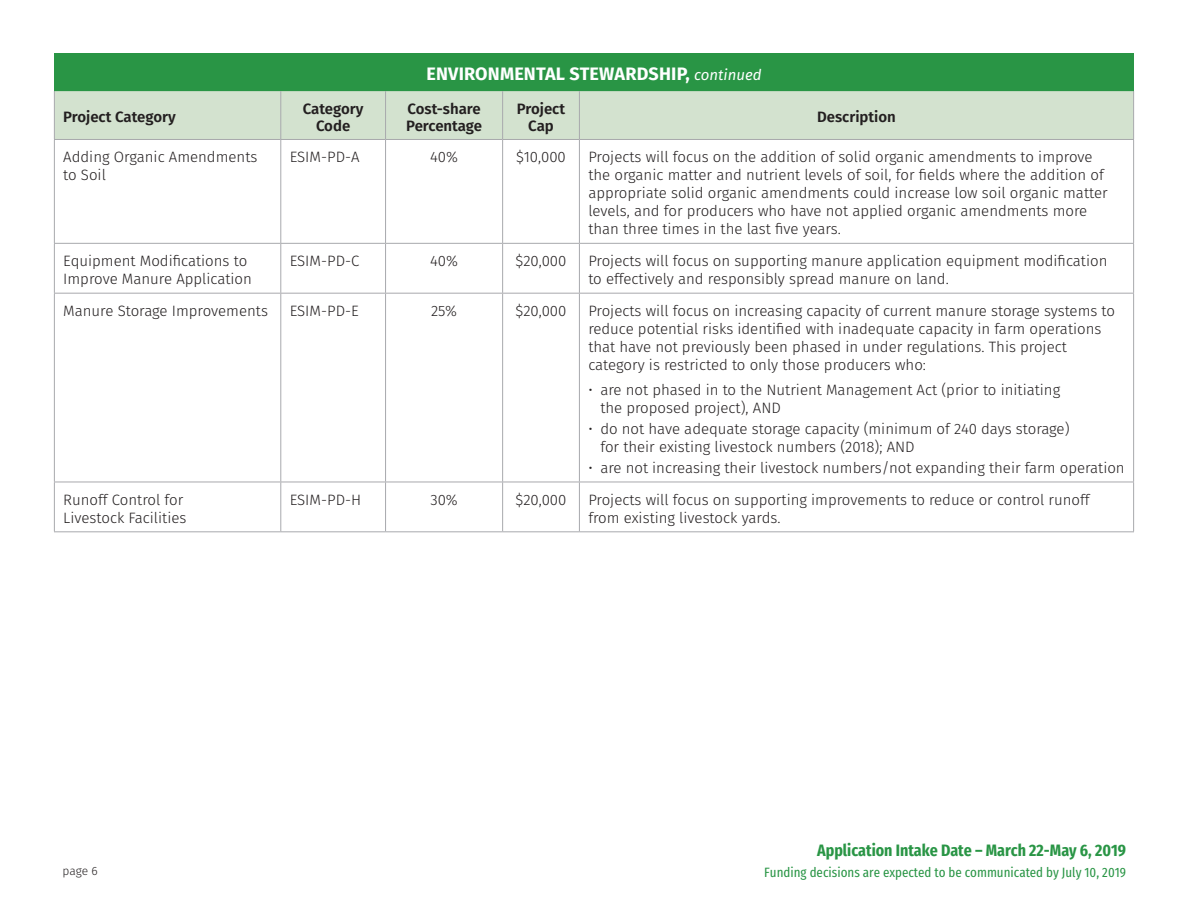
<style>
.page{position:relative;width:1188px;height:918px;background:#fff}
.page>*{position:absolute;margin:0;border:0;box-sizing:border-box;transform-origin:0 0}
.t1{font:700 18px "Fira Sans";letter-spacing:.01em;color:#fff}
.t2{font:700 16.5px "Fira Sans Condensed";color:#299545}
.t3{font:300 15px/18px "Fira Sans";color:#231f20}
.t4{font:600 15px/16.5px "Fira Sans";color:#231f20;text-align:center}
.t5{font:13.5px "Fira Sans Condensed";color:#299545}
.t6{font:300 12px "Fira Sans";color:#231f20}
.s1{font-weight:400;font-style:italic;font-size:15px}
</style>
<div class="page">
<div style="left:54px;top:53px;width:1080px;height:38px;background:#299545"></div>
<div style="left:55px;top:91px;width:1078px;height:48px;background:#d3e2cf"></div>
<hr style="left:54px;top:91px;width:1px;height:48px;background:#a8a9ad">
<hr style="left:280px;top:91px;width:1px;height:48px;background:#a8a9ad">
<hr style="left:385px;top:91px;width:1px;height:48px;background:#a8a9ad">
<hr style="left:502px;top:91px;width:1px;height:48px;background:#a8a9ad">
<hr style="left:579px;top:91px;width:1px;height:48px;background:#a8a9ad">
<hr style="left:1133px;top:91px;width:1px;height:48px;background:#a8a9ad">
<hr style="left:54px;top:139px;width:227px;height:1px;background:#a8a9ad">
<hr style="left:54px;top:140px;width:1px;height:103px;background:#a8a9ad">
<hr style="left:281px;top:139px;width:105px;height:1px;background:#a8a9ad">
<hr style="left:280px;top:140px;width:1px;height:103px;background:#a8a9ad">
<hr style="left:386px;top:139px;width:117px;height:1px;background:#a8a9ad">
<hr style="left:385px;top:140px;width:1px;height:103px;background:#a8a9ad">
<hr style="left:503px;top:139px;width:76px;height:1px;background:#a8a9ad">
<hr style="left:502px;top:140px;width:1px;height:103px;background:#a8a9ad">
<hr style="left:579px;top:139px;width:555px;height:1px;background:#a8a9ad">
<hr style="left:579px;top:140px;width:1px;height:103px;background:#a8a9ad">
<hr style="left:1133px;top:140px;width:1px;height:103px;background:#a8a9ad">
<hr style="left:54px;top:243px;width:227px;height:1px;background:#a8a9ad">
<hr style="left:54px;top:244px;width:1px;height:49px;background:#a8a9ad">
<hr style="left:281px;top:243px;width:105px;height:1px;background:#a8a9ad">
<hr style="left:280px;top:244px;width:1px;height:49px;background:#a8a9ad">
<hr style="left:386px;top:243px;width:117px;height:1px;background:#a8a9ad">
<hr style="left:385px;top:244px;width:1px;height:49px;background:#a8a9ad">
<hr style="left:503px;top:243px;width:76px;height:1px;background:#a8a9ad">
<hr style="left:502px;top:244px;width:1px;height:49px;background:#a8a9ad">
<hr style="left:579px;top:243px;width:555px;height:1px;background:#a8a9ad">
<hr style="left:579px;top:244px;width:1px;height:49px;background:#a8a9ad">
<hr style="left:1133px;top:244px;width:1px;height:49px;background:#a8a9ad">
<hr style="left:54px;top:293px;width:227px;height:1px;background:#a8a9ad">
<hr style="left:54px;top:294px;width:1px;height:188px;background:#a8a9ad">
<hr style="left:281px;top:293px;width:105px;height:1px;background:#a8a9ad">
<hr style="left:280px;top:294px;width:1px;height:188px;background:#a8a9ad">
<hr style="left:386px;top:293px;width:117px;height:1px;background:#a8a9ad">
<hr style="left:385px;top:294px;width:1px;height:188px;background:#a8a9ad">
<hr style="left:503px;top:293px;width:76px;height:1px;background:#a8a9ad">
<hr style="left:502px;top:294px;width:1px;height:188px;background:#a8a9ad">
<hr style="left:579px;top:293px;width:555px;height:1px;background:#a8a9ad">
<hr style="left:579px;top:294px;width:1px;height:188px;background:#a8a9ad">
<hr style="left:1133px;top:294px;width:1px;height:188px;background:#a8a9ad">
<hr style="left:54px;top:482px;width:227px;height:1px;background:#a8a9ad">
<hr style="left:54px;top:482px;width:1px;height:49px;background:#a8a9ad">
<hr style="left:281px;top:482px;width:105px;height:1px;background:#a8a9ad">
<hr style="left:280px;top:482px;width:1px;height:49px;background:#a8a9ad">
<hr style="left:386px;top:482px;width:117px;height:1px;background:#a8a9ad">
<hr style="left:385px;top:482px;width:1px;height:49px;background:#a8a9ad">
<hr style="left:503px;top:482px;width:76px;height:1px;background:#a8a9ad">
<hr style="left:502px;top:482px;width:1px;height:49px;background:#a8a9ad">
<hr style="left:579px;top:482px;width:555px;height:1px;background:#a8a9ad">
<hr style="left:579px;top:482px;width:1px;height:49px;background:#a8a9ad">
<hr style="left:1133px;top:482px;width:1px;height:49px;background:#a8a9ad">
<hr style="left:54px;top:531px;width:227px;height:1px;background:#a8a9ad">
<hr style="left:281px;top:531px;width:105px;height:1px;background:#a8a9ad">
<hr style="left:386px;top:531px;width:117px;height:1px;background:#a8a9ad">
<hr style="left:503px;top:531px;width:76px;height:1px;background:#a8a9ad">
<hr style="left:579px;top:531px;width:555px;height:1px;background:#a8a9ad">
<p class="t1" style="left:427px;top:58px;width:336px">ENVIRONMENTAL STEWARDSHIP, <span class="s1">continued</span></p>
<p class="t4" style="left:63px;top:108px;width:114px">Project Category</p>
<p class="t4" style="left:303px;top:100px;width:62px">Category<br>Code</p>
<p class="t4" style="left:406px;top:100px;width:77px;text-align:left">Cost-share<br>Percentage</p>
<p class="t4" style="left:517px;top:100px;width:50px">Project<br>Cap</p>
<p class="t4" style="left:817px;top:108px;width:80px">Description</p>
<p class="t3" style="left:63px;top:148px;width:196px">Adding Organic Amendments to Soil</p>
<p class="t3" style="left:290px;top:148px;width:71px">ESIM-PD-A</p>
<p class="t3" style="left:430px;top:148px;width:29px">40%</p>
<p class="t3" style="left:516px;top:148px;width:51px">$10,000</p>
<p class="t3" style="left:588px;top:148px;width:521px">Projects will focus on the addition of solid organic amendments to improve the organic matter and nutrient levels of soil, for fields where the addition of appropriate solid organic amendments could increase low soil organic matter levels, and for producers who have not applied organic amendments more than three times in the last five years.</p>
<p class="t3" style="left:63px;top:252px;width:190px">Equipment Modifications to<br>Improve Manure Application</p>
<p class="t3" style="left:290px;top:252px;width:71px">ESIM-PD-C</p>
<p class="t3" style="left:430px;top:252px;width:29px">40%</p>
<p class="t3" style="left:516px;top:252px;width:52px">$20,000</p>
<p class="t3" style="left:588px;top:252px;width:521px">Projects will focus on supporting manure application equipment modification to effectively and responsibly spread manure on land.</p>
<p class="t3" style="left:63px;top:302px;width:206px">Manure Storage Improvements</p>
<p class="t3" style="left:290px;top:302px;width:71px">ESIM-PD-E</p>
<p class="t3" style="left:431px;top:302px;width:28px">25%</p>
<p class="t3" style="left:516px;top:302px;width:52px">$20,000</p>
<p class="t3" style="left:588px;top:302px;width:528px">Projects will focus on increasing capacity of current manure storage systems to reduce potential risks identified with inadequate capacity in farm operations that have not previously been phased in under regulations. This project category is restricted to only those producers who:</p>
<p class="t3" style="left:600px;top:380px;width:461px;text-indent:-12px">• are not phased in to the Nutrient Management Act (prior to initiating the proposed project), AND</p>
<p class="t3" style="left:600px;top:420px;width:471px;text-indent:-12px">• do not have adequate storage capacity (minimum of 240 days storage) for their existing livestock numbers (2018); AND</p>
<p class="t3" style="left:588px;top:459px;width:538px">• are not increasing their livestock numbers/not expanding their farm operation</p>
<p class="t3" style="left:63px;top:491px;width:125px">Runoff Control for<br>Livestock Facilities</p>
<p class="t3" style="left:290px;top:491px;width:73px">ESIM-PD-H</p>
<p class="t3" style="left:430px;top:491px;width:29px">30%</p>
<p class="t3" style="left:516px;top:491px;width:52px">$20,000</p>
<p class="t3" style="left:588px;top:491px;width:503px">Projects will focus on supporting improvements to reduce or control runoff from existing livestock yards.</p>
<p class="t6" style="left:63px;top:863px;width:37px">page 6</p>
<p class="t2" style="left:817px;top:835px;width:310px">Application Intake Date – March 22-May 6, 2019</p>
<p class="t5" style="left:764px;top:860px;width:363px">Funding decisions are expected to be communicated by July 10, 2019</p>
</div>
